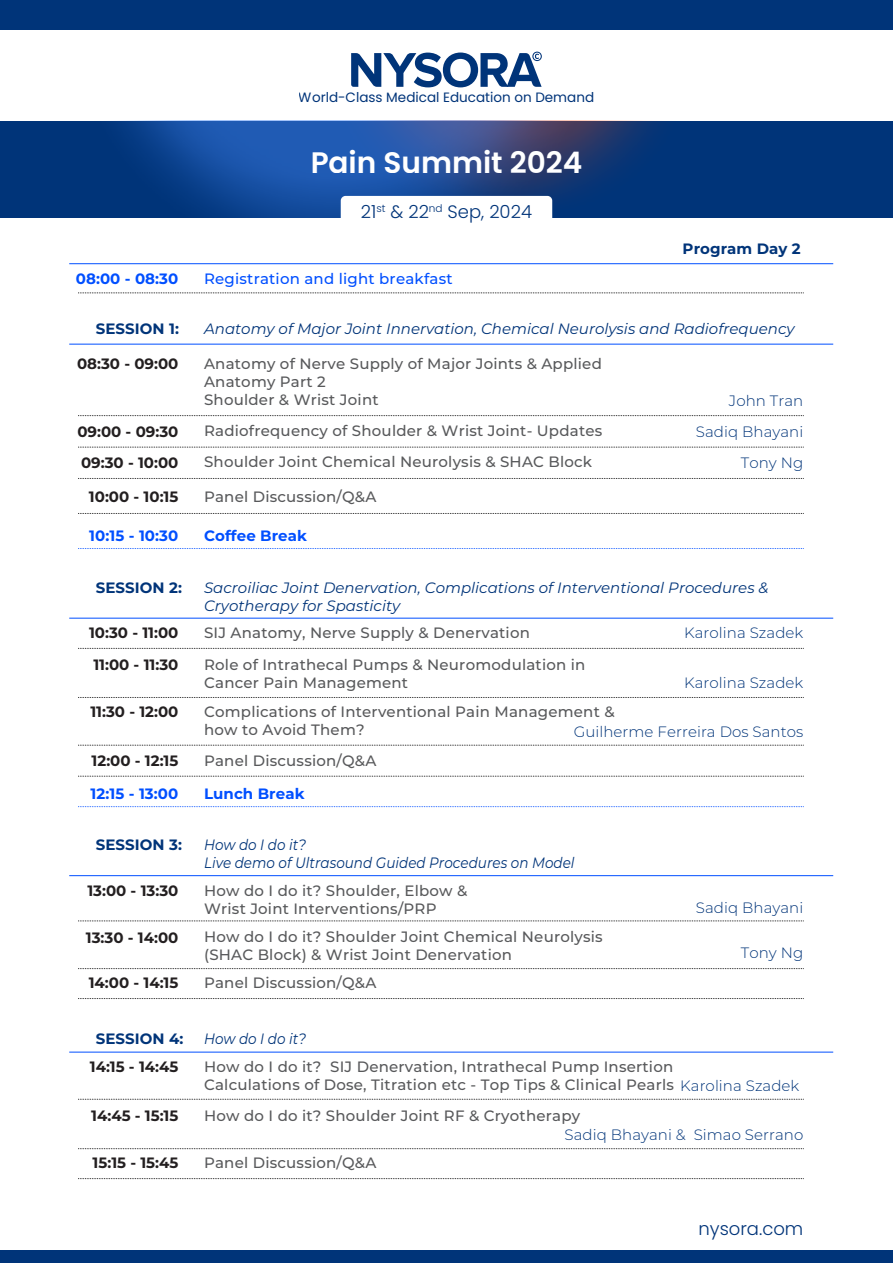
<style>
.page{position:relative;width:893px;height:1263px;background:#fff}
.page>*{position:absolute;margin:0;border:0;box-sizing:border-box;transform-origin:0 0}
.t1{font:600 29.55px "Poppins";color:#fff}
.t2{font:300 18px "Poppins";color:#003479}
.t3{font:500 15px/18px "Montserrat";letter-spacing:.015em;color:#58595b}
.t4{font:italic 15px/18px "Montserrat";color:#003479}
.t5{font:700 15px "Montserrat";color:#231f20}
.t6{font:300 15px/31.2px "Montserrat";letter-spacing:.005em;color:#003479;text-align:right}
.t7{font:italic 15px/18px "Montserrat";color:#003479;scale:.9 1}
.t8{font:700 15px "Montserrat";letter-spacing:.005em;color:#004fff}
.t9{font:700 15px "Montserrat";letter-spacing:.005em;color:#003479}
.t10{font:500 15px "Montserrat";letter-spacing:.015em;color:#004fff}
.t11{font:13.5px "Poppins";color:#003479}
.s1{font-weight:300;color:#003479}
</style>
<div class="page">
<div style="left:0;top:121px;width:893px;height:97px;background:#003479"></div>
<div style="left:0;top:0;width:893px;height:30px;background:#003479"></div>
<img style="left:616px;top:121px;width:37px;height:43px">
<img style="left:123px;top:121px;width:493px;height:97px">
<div style="left:341px;top:196px;width:211px;height:22px;background:#fff"></div>
<svg style="left:351px;top:52px;width:191px;height:35px"></svg>
<hr style="left:69px;top:263px;width:764px;height:1px;background:#004fff">
<svg style="left:78px;top:415px;width:725px;height:1px"></svg>
<svg style="left:78px;top:293px;width:725px;height:1px"></svg>
<svg style="left:78px;top:478px;width:725px;height:1px"></svg>
<svg style="left:78px;top:513px;width:725px;height:1px"></svg>
<svg style="left:78px;top:548px;width:725px;height:1px"></svg>
<svg style="left:78px;top:745px;width:725px;height:1px"></svg>
<svg style="left:78px;top:776px;width:725px;height:1px"></svg>
<svg style="left:78px;top:998px;width:725px;height:1px"></svg>
<svg style="left:78px;top:806px;width:725px;height:1px"></svg>
<hr style="left:69px;top:618px;width:764px;height:1px;background:#004fff">
<hr style="left:69px;top:344px;width:764px;height:1px;background:#004fff">
<svg style="left:78px;top:648px;width:725px;height:1px"></svg>
<svg style="left:78px;top:447px;width:725px;height:1px"></svg>
<svg style="left:78px;top:697px;width:725px;height:1px"></svg>
<hr style="left:69px;top:875px;width:764px;height:1px;background:#004fff">
<svg style="left:78px;top:921px;width:725px;height:1px"></svg>
<svg style="left:78px;top:968px;width:725px;height:1px"></svg>
<svg style="left:78px;top:1178px;width:725px;height:1px"></svg>
<div style="left:0;top:1251px;width:893px;height:12px;background:#003479"></div>
<hr style="left:69px;top:1052px;width:764px;height:1px;background:#004fff">
<svg style="left:78px;top:1099px;width:725px;height:1px"></svg>
<svg style="left:78px;top:1148px;width:725px;height:1px"></svg>
<p class="t11" style="left:299px;top:90px;width:297px">World-Class Medical Education on Demand</p>
<h1 class="t1" style="left:310px;top:145px;width:274px">Pain Summit 2024</h1>
<p class="t8" style="left:76px;top:268px;width:104px">08:00 - 08:30</p>
<p class="t2" style="left:361px;top:201px;width:173px">21<sup>st</sup> &amp; 22<sup>nd</sup> Sep, 2024</p>
<p class="t10" style="left:204px;top:268px;width:250px">Registration and light breakfast</p>
<p class="t9" style="left:683px;top:238px;width:120px">Program Day 2</p>
<p class="t9" style="left:96px;top:318px;width:85px">SESSION 1:</p>
<p class="t4" style="left:204px;top:319px;width:592px">Anatomy of Major Joint Innervation, Chemical Neurolysis and Radiofrequency</p>
<p class="t5" style="left:77px;top:352px;width:103px">08:30 - 09:00</p>
<p class="t3" style="left:204px;top:354px;width:399px">Anatomy of Nerve Supply of Major Joints &amp; Applied<br>Anatomy Part 2<br>Shoulder &amp; Wrist Joint</p>
<p class="t3" style="left:204px;top:421px;width:400px">Radiofrequency of Shoulder &amp; Wrist Joint- Updates</p>
<p class="t5" style="left:77px;top:421px;width:103px">09:00 - 09:30</p>
<p class="t6" style="left:696px;top:385px;width:109px">John Tran<br>Sadiq Bhayani</p>
<p class="t5" style="left:81px;top:452px;width:99px">09:30 - 10:00</p>
<p class="t3" style="left:204px;top:452px;width:390px">Shoulder Joint Chemical Neurolysis &amp; SHAC Block</p>
<p class="t6" style="left:741px;top:446px;width:64px">Tony Ng</p>
<p class="t5" style="left:89px;top:486px;width:91px">10:00 - 10:15</p>
<p class="t3" style="left:204px;top:487px;width:174px">Panel Discussion/Q&amp;A</p>
<p class="t8" style="left:89px;top:525px;width:91px">10:15 - 10:30</p>
<p class="t8" style="left:204px;top:525px;width:104px">Coffee Break</p>
<p class="t9" style="left:96px;top:577px;width:88px">SESSION 2:</p>
<p class="t4" style="left:204px;top:578px;width:566px">Sacroiliac Joint Denervation, Complications of Interventional Procedures &amp;<br>Cryotherapy for Spasticity</p>
<p class="t3" style="left:204px;top:623px;width:327px">SIJ Anatomy, Nerve Supply &amp; Denervation</p>
<p class="t5" style="left:89px;top:622px;width:91px">10:30 - 11:00</p>
<p class="t6" style="left:684px;top:617px;width:121px">Karolina Szadek</p>
<p class="t5" style="left:93px;top:654px;width:87px">11:00 - 11:30</p>
<p class="t5" style="left:90px;top:701px;width:90px">11:30 - 12:00</p>
<p class="t3" style="left:204px;top:655px;width:383px">Role of Intrathecal Pumps &amp; Neuromodulation in<br>Cancer Pain Management</p>
<p class="t6" style="left:684px;top:667px;width:121px">Karolina Szadek</p>
<p class="t3" style="left:204px;top:702px;width:412px">Complications of Interventional Pain Management &amp; how to Avoid Them?</p>
<p class="t6" style="left:574px;top:716px;width:231px">Guilherme Ferreira Dos Santos</p>
<p class="t5" style="left:92px;top:749px;width:88px">12:00 - 12:15</p>
<p class="t3" style="left:204px;top:751px;width:174px">Panel Discussion/Q&amp;A</p>
<p class="t8" style="left:91px;top:783px;width:89px">12:15 - 13:00</p>
<p class="t8" style="left:204px;top:783px;width:102px">Lunch Break</p>
<p class="t9" style="left:96px;top:833px;width:88px">SESSION 3:</p>
<p class="t7" style="left:204px;top:835px;width:413px">How do I do it?<br>Live demo of Ultrasound Guided Procedures on Model</p>
<p class="t5" style="left:87px;top:880px;width:93px">13:00 - 13:30</p>
<p class="t3" style="left:204px;top:881px;width:265px">How do I do it? Shoulder, Elbow &amp;<br>Wrist Joint Interventions/PRP</p>
<p class="t5" style="left:86px;top:926px;width:94px">13:30 - 14:00</p>
<p class="t3" style="left:204px;top:927px;width:400px">How do I do it? Shoulder Joint Chemical Neurolysis (SHAC Block) &amp; Wrist Joint Denervation</p>
<p class="t5" style="left:89px;top:972px;width:91px">14:00 - 14:15</p>
<p class="t3" style="left:204px;top:973px;width:174px">Panel Discussion/Q&amp;A</p>
<p class="t6" style="left:696px;top:892px;width:109px">Sadiq Bhayani</p>
<p class="t6" style="left:741px;top:937px;width:64px">Tony Ng</p>
<p class="t9" style="left:96px;top:1028px;width:89px">SESSION 4:</p>
<p class="t7" style="left:204px;top:1029px;width:115px">How do I do it?</p>
<p class="t5" style="left:90px;top:1056px;width:90px">14:15 - 14:45</p>
<p class="t3" style="left:204px;top:1057px;width:471px">How do I do it? SIJ Denervation, Intrathecal Pump Insertion</p>
<p class="t5" style="left:91px;top:1105px;width:89px">14:45 - 15:15</p>
<p class="t3" style="left:204px;top:1106px;width:378px">How do I do it? Shoulder Joint RF &amp; Cryotherapy</p>
<p class="t3" style="left:204px;top:1075px;width:597px">Calculations of Dose, Titration etc - Top Tips &amp; Clinical Pearls <span class="s1">Karolina Szadek</span></p>
<p class="t5" style="left:93px;top:1152px;width:87px">15:15 - 15:45</p>
<p class="t3" style="left:204px;top:1153px;width:174px">Panel Discussion/Q&amp;A</p>
<p class="t6" style="left:565px;top:1119px;width:240px">Sadiq Bhayani &amp; Simao Serrano</p>
<p class="t2" style="left:698px;top:1218px;width:106px">nysora.com</p>
</div>
